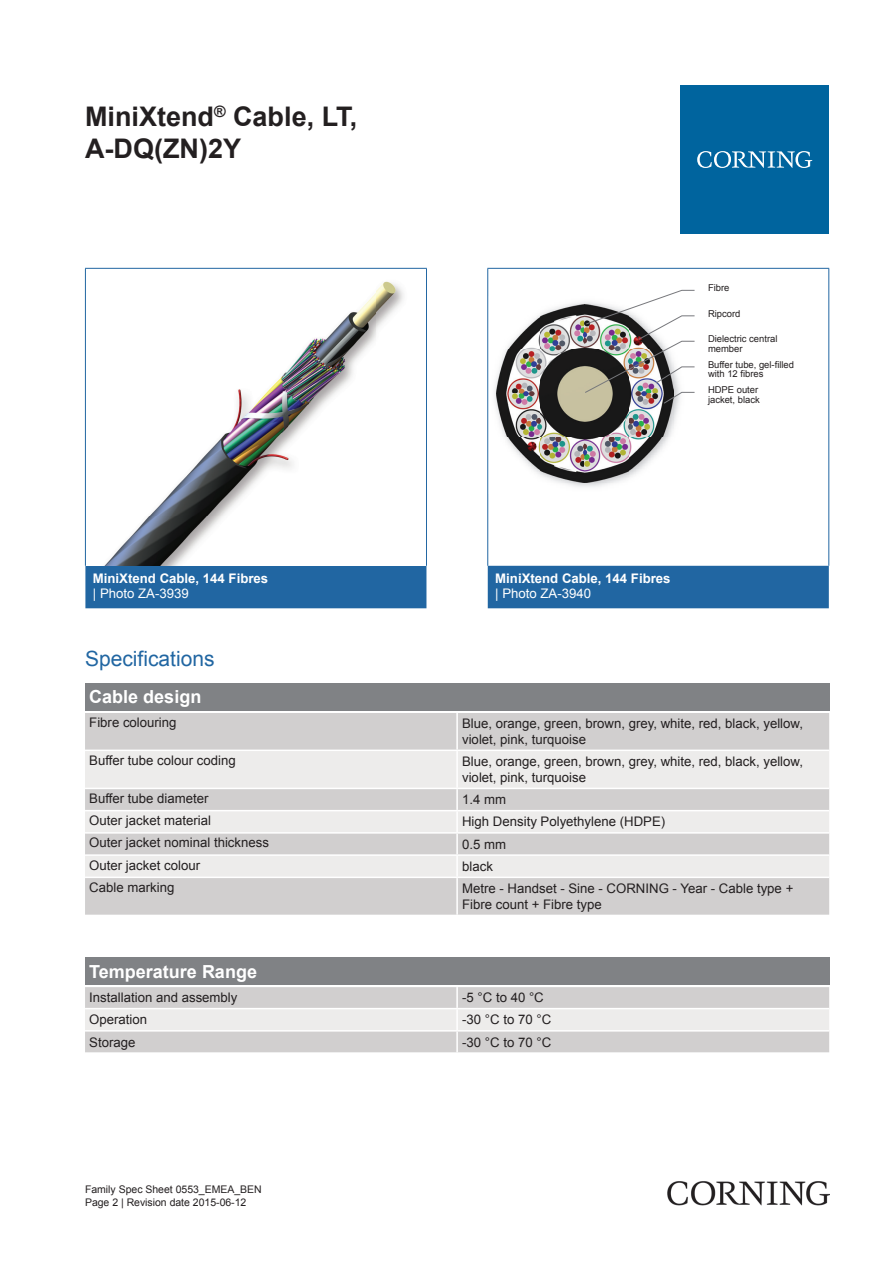
<style>
.page{position:relative;width:893px;height:1263px;background:#fff}
.page>*{position:absolute;margin:0;border:0;box-sizing:border-box;transform-origin:0 0}
.t1{font:700 27px/32.4px "Arial";color:#231f20}
.t2{font:21px "Arial";color:#2166a2}
.t3{font:700 18px "Arial";color:#fff}
.t4{font:13.2px/15.9px "Arial";color:#231f20}
.t5{font:700 13.2px "Arial";color:#fff}
.t6{font:13.2px "Arial";color:#fff}
.t7{font:10.5px/12.6px "Arial";color:#231f20}
.t8{font:9.45px/9.4px "Arial";color:#231f20}
</style>
<div class="page">
<svg style="left:85px;top:566px;width:744px;height:42px;background:#3372a9"></svg>
<hr style="left:85px;top:269px;width:1px;height:297px;background:#2166a2">
<hr style="left:426px;top:269px;width:1px;height:297px;background:#2166a2">
<hr style="left:487px;top:269px;width:1px;height:297px;background:#2166a2">
<hr style="left:828px;top:269px;width:1px;height:297px;background:#2166a2">
<hr style="left:85px;top:268px;width:342px;height:1px;background:#2166a2">
<hr style="left:487px;top:268px;width:342px;height:1px;background:#2166a2">
<img style="left:104px;top:281px;width:300px;height:285px">
<img style="left:494px;top:302px;width:185px;height:185px">
<img style="left:496px;top:305px;width:177px;height:177px">
<svg style="left:584px;top:290px;width:111px;height:114px"></svg>
<div style="left:85px;top:683px;width:744px;height:28px;background:#808285"></div>
<div style="left:85px;top:713px;width:744px;height:202px;background:#d1cfcf"></div>
<svg style="left:85px;top:751px;width:744px;height:125px;background:#e3e2e1"></svg>
<hr style="left:456px;top:713px;width:2px;height:36px;background:#fff">
<hr style="left:456px;top:751px;width:2px;height:37px;background:#fff">
<hr style="left:456px;top:789px;width:2px;height:21px;background:#fff">
<hr style="left:456px;top:811px;width:2px;height:21px;background:#fff">
<hr style="left:456px;top:834px;width:2px;height:20px;background:#fff">
<hr style="left:456px;top:856px;width:2px;height:20px;background:#fff">
<hr style="left:456px;top:878px;width:2px;height:37px;background:#fff">
<hr style="left:85px;top:749px;width:372px;height:2px;background:#fff">
<hr style="left:457px;top:749px;width:372px;height:2px;background:#fff">
<hr style="left:85px;top:788px;width:372px;height:1px;background:#fff">
<hr style="left:457px;top:788px;width:372px;height:1px;background:#fff">
<hr style="left:85px;top:810px;width:372px;height:1px;background:#fff">
<hr style="left:457px;top:810px;width:372px;height:1px;background:#fff">
<hr style="left:85px;top:832px;width:372px;height:2px;background:#fff">
<hr style="left:457px;top:832px;width:372px;height:2px;background:#fff">
<hr style="left:85px;top:854px;width:372px;height:2px;background:#fff">
<hr style="left:457px;top:854px;width:372px;height:2px;background:#fff">
<hr style="left:85px;top:876px;width:372px;height:2px;background:#fff">
<hr style="left:457px;top:876px;width:372px;height:2px;background:#fff">
<div style="left:85px;top:957px;width:744px;height:28px;background:#808285"></div>
<div style="left:85px;top:987px;width:744px;height:65px;background:#d1cfcf"></div>
<div style="left:85px;top:1009px;width:744px;height:21px;background:#edeceb"></div>
<hr style="left:456px;top:987px;width:2px;height:21px;background:#fff">
<hr style="left:456px;top:1009px;width:2px;height:21px;background:#fff">
<hr style="left:456px;top:1031px;width:2px;height:21px;background:#fff">
<hr style="left:85px;top:1008px;width:372px;height:1px;background:#fff">
<hr style="left:457px;top:1008px;width:372px;height:1px;background:#fff">
<hr style="left:85px;top:1030px;width:372px;height:1px;background:#fff">
<hr style="left:457px;top:1030px;width:372px;height:1px;background:#fff">
<div style="left:680px;top:85px;width:149px;height:149px;background:#00649e"></div>
<svg style="left:697px;top:151px;width:115px;height:17px"></svg>
<img style="left:668px;top:1181px;width:161px;height:24px">
<h1 class="t1" style="left:85px;top:101px;width:274px">MiniXtend<sup>®</sup> Cable, LT,<br>A-DQ(ZN)2Y</h1>
<p class="t5" style="left:93px;top:569px;width:177px">MiniXtend Cable, 144 Fibres</p>
<p class="t6" style="left:93px;top:584px;width:97px">| Photo ZA-3939</p>
<p class="t8" style="left:708px;top:283px;width:23px">Fibre</p>
<p class="t8" style="left:708px;top:309px;width:34px">Ripcord</p>
<p class="t8" style="left:708px;top:334px;width:71px">Dielectric central member</p>
<p class="t8" style="left:708px;top:360px;width:88px">Buffer tube, gel-filled with 12 fibres</p>
<p class="t8" style="left:708px;top:385px;width:53px">HDPE outer jacket, black</p>
<p class="t5" style="left:495px;top:569px;width:177px">MiniXtend Cable, 144 Fibres</p>
<p class="t6" style="left:495px;top:584px;width:97px">| Photo ZA-3940</p>
<h2 class="t2" style="left:85px;top:645px;width:131px">Specifications</h2>
<h3 class="t3" style="left:89px;top:685px;width:114px">Cable design</h3>
<p class="t4" style="left:89px;top:714px;width:89px">Fibre colouring</p>
<p class="t4" style="left:462px;top:716px;width:342px">Blue, orange, green, brown, grey, white, red, black, yellow, violet, pink, turquoise</p>
<p class="t4" style="left:89px;top:752px;width:148px">Buffer tube colour coding</p>
<p class="t4" style="left:462px;top:754px;width:342px">Blue, orange, green, brown, grey, white, red, black, yellow, violet, pink, turquoise</p>
<p class="t4" style="left:89px;top:790px;width:121px">Buffer tube diameter</p>
<p class="t4" style="left:462px;top:792px;width:46px">1.4 mm</p>
<p class="t4" style="left:89px;top:813px;width:123px">Outer jacket material</p>
<p class="t4" style="left:462px;top:814px;width:205px">High Density Polyethylene (HDPE)</p>
<p class="t4" style="left:89px;top:835px;width:181px">Outer jacket nominal thickness</p>
<p class="t4" style="left:462px;top:836px;width:46px">0.5 mm</p>
<p class="t4" style="left:89px;top:857px;width:112px">Outer jacket colour</p>
<p class="t4" style="left:462px;top:858px;width:32px">black</p>
<p class="t4" style="left:89px;top:879px;width:87px">Cable marking</p>
<p class="t4" style="left:462px;top:881px;width:333px">Metre - Handset - Sine - CORNING - Year - Cable type +<br>Fibre count + Fibre type</p>
<h3 class="t3" style="left:89px;top:959px;width:169px">Temperature Range</h3>
<p class="t4" style="left:89px;top:990px;width:150px">Installation and assembly</p>
<p class="t4" style="left:462px;top:990px;width:83px">-5 °C to 40 °C</p>
<p class="t4" style="left:89px;top:1012px;width:59px">Operation</p>
<p class="t4" style="left:462px;top:1012px;width:91px">-30 °C to 70 °C</p>
<p class="t4" style="left:89px;top:1034px;width:48px">Storage</p>
<p class="t4" style="left:462px;top:1034px;width:91px">-30 °C to 70 °C</p>
<p class="t7" style="left:85px;top:1183px;width:178px">Family Spec Sheet 0553_EMEA_BEN<br>Page 2 | Revision date 2015-06-12</p>
</div>
